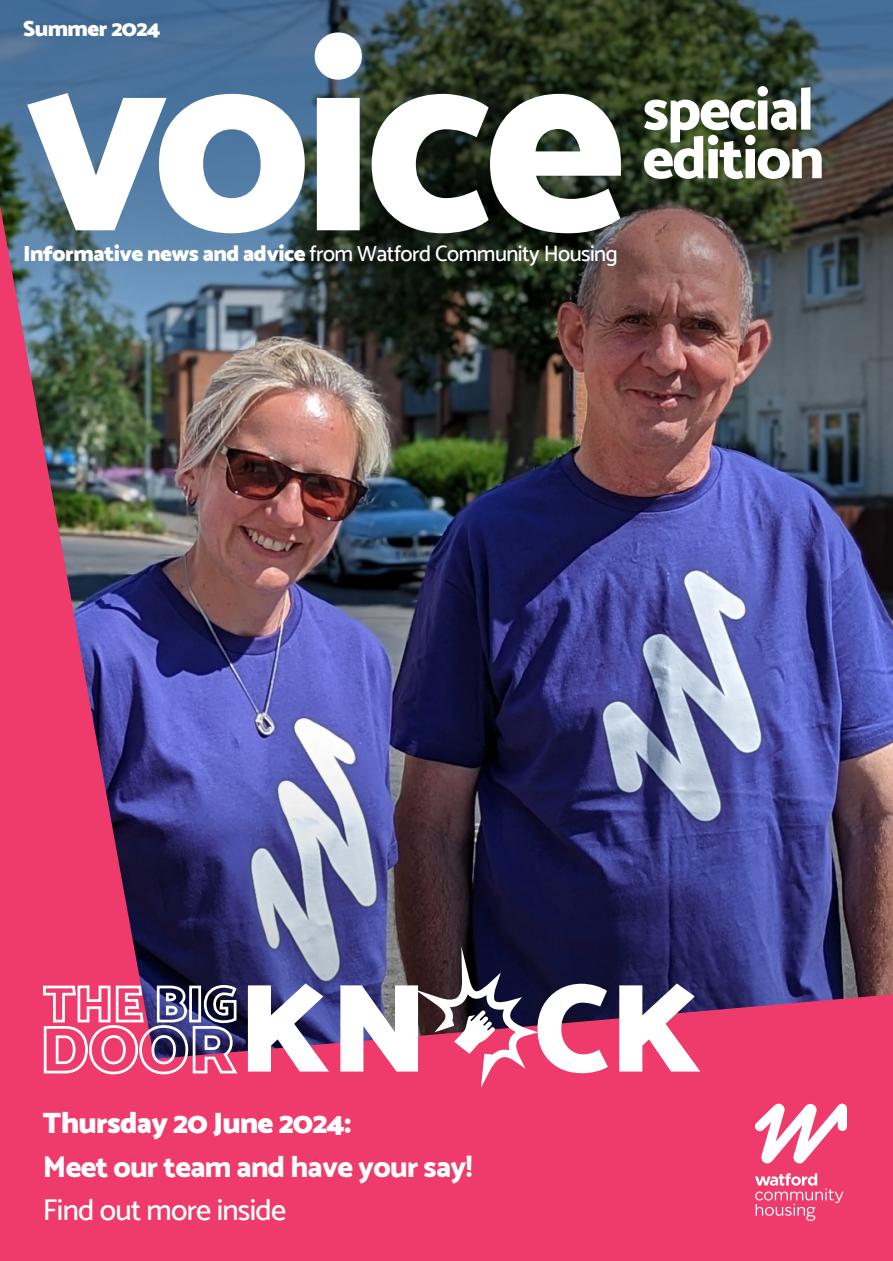
<style>
.page{position:relative;width:893px;height:1261px;background:#fff}
.page>*{position:absolute;margin:0;border:0;box-sizing:border-box;transform-origin:0 0}
.Body_1_abc_bullets{font:800 272.7px "Catamaran";letter-spacing:-.03em;color:#fff}
.Body_1_abc_bullets-2{font:800 60px "Catamaran";letter-spacing:-.03em;color:#fff}
.t1{font:800 30px "Catamaran";letter-spacing:-.025em;color:#fff}
.t2{font:900 30px "Catamaran";letter-spacing:-.025em;color:#fff}
.t3{font:500 30px "Catamaran";letter-spacing:-.025em;color:#fff}
.t4{font:500 22.2px "Catamaran";letter-spacing:-.025em;color:#fff}
.t5{font:900 22.2px "Catamaran";letter-spacing:-.025em;color:#fff}
.s1{font-weight:900}
</style>
<div class="page">
<img style="left:193px;top:376px;width:700px;height:374px">
<img style="left:0;top:0;width:893px;height:376px">
<svg style="left:193px;top:750px;width:700px;height:243px"></svg>
<img style="left:0;top:127px;width:193px;height:866px">
<div style="left:0;top:993px;width:893px;height:267px;background:#ef3b6b"></div>
<svg style="left:42px;top:983px;width:198px;height:92px"></svg>
<svg style="left:248px;top:983px;width:81px;height:88px"></svg>
<svg style="left:619px;top:983px;width:81px;height:88px"></svg>
<svg style="left:340px;top:946px;width:268px;height:141px"></svg>
<svg style="left:755px;top:1172px;width:88px;height:48px"></svg>
<svg style="left:755px;top:1103px;width:92px;height:60px"></svg>
<p class="t5" style="left:23px;top:15px;width:139px">Summer 2024</p>
<p class="Body_1_abc_bullets" style="left:23px;top:-23px;width:605px">voice</p>
<p class="t4" style="left:23px;top:241px;width:596px"><span class="s1">Informative news and advice</span> from Watford Community Housing</p>
<p class="Body_1_abc_bullets-2" style="left:643px;top:74px;width:173px">special</p>
<p class="Body_1_abc_bullets-2" style="left:643px;top:122px;width:183px">edition</p>
<p class="t2" style="left:43px;top:1105px;width:310px">Thursday 20 June 2024:</p>
<p class="t1" style="left:43px;top:1148px;width:431px">Meet our team and have your say!</p>
<p class="t3" style="left:43px;top:1192px;width:245px">Find out more inside</p>
</div>
